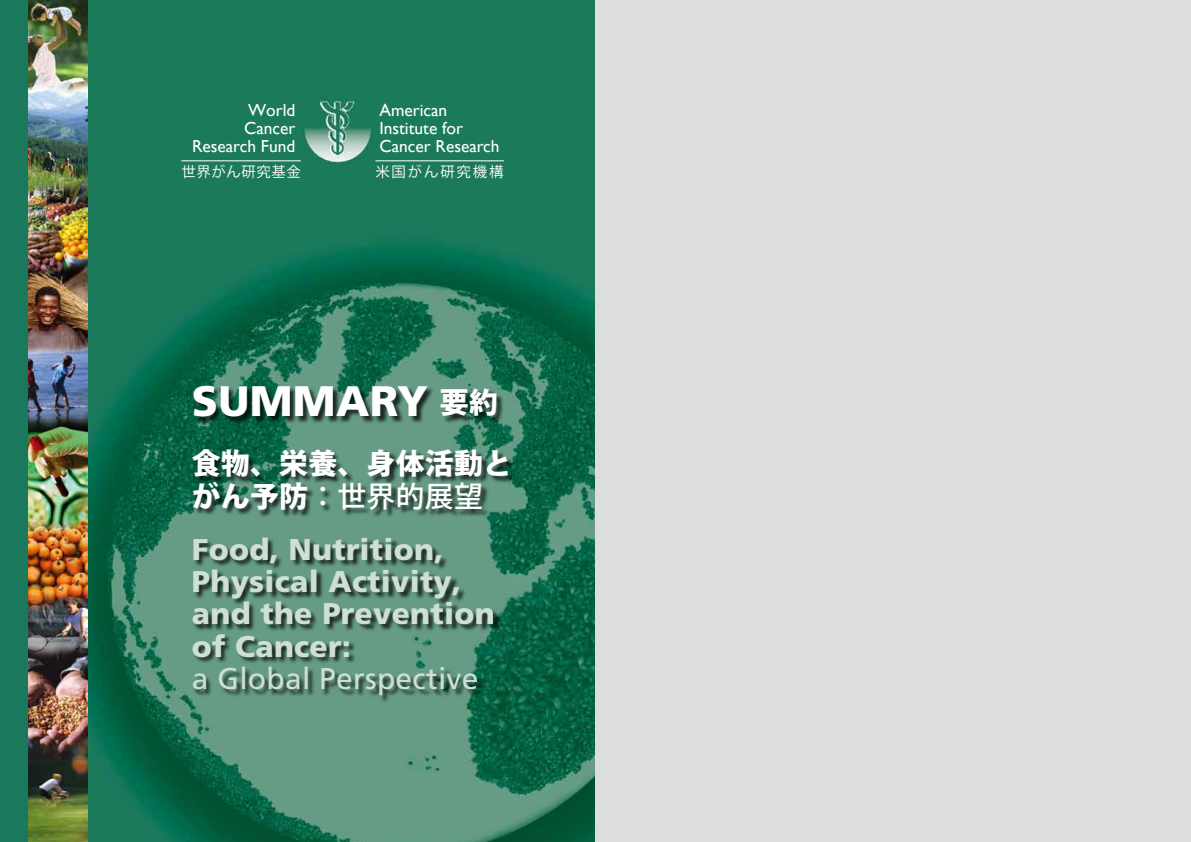
<style>
.page{position:relative;width:1191px;height:842px;background:#fff}
.page>*{position:absolute;margin:0;border:0;box-sizing:border-box;transform-origin:0 0}
.t1{font:900 42.6px "Frutiger LT Std";letter-spacing:.01em;color:#fff}
.t2{font:900 30px/32.2px "Frutiger LT Std";letter-spacing:.01em;color:#cfdfd6}
.t3{font:30px "Frutiger LT Std";letter-spacing:.01em;color:#cfdfd6}
.t4{font:800 28.9px/33.3px "Koz Go Pro";letter-spacing:.01em;color:#fff}
.t5{font:17.4px/18px "Gill Sans";color:#fff;text-align:right}
.t6{font:14.4px "Koz Go Pro";letter-spacing:.04em;color:#fff}
.t7{font:14.4px "Koz Go Pro";letter-spacing:.125em;color:#fff}
.s1{font-family:"Koz Go Pro";font-weight:800;font-size:28.9px}
.s2{font-weight:500}
</style>
<div class="page">
<img style="left:87px;top:1px;width:508px;height:841px">
<img style="left:28px;top:1px;width:59px;height:841px">
<img style="left:191px;top:379px;width:247px;height:57px">
<img style="left:439px;top:386px;width:69px;height:48px">
<img style="left:191px;top:534px;width:314px;height:172px">
<img style="left:191px;top:447px;width:331px;height:82px">
<hr style="left:375px;top:160px;width:129px;height:1px;background:#fff">
<hr style="left:181px;top:160px;width:120px;height:1px;background:#fff">
<div style="left:0;top:1px;width:28px;height:841px;background:#1a795d"></div>
<div style="left:595px;top:1px;width:595px;height:841px;background:#dcdddd"></div>
<p class="t5" style="left:192px;top:101px;width:105px">World<br>Cancer<br>Research Fund</p>
<p class="t5" style="left:379px;top:101px;width:122px;text-align:left">American<br>Institute for<br>Cancer Research</p>
<p class="t6" style="left:181px;top:163px;width:121px">世界がん研究基金</p>
<p class="t7" style="left:375px;top:163px;width:130px">米国がん研究機構</p>
<h1 class="t1" style="left:192px;top:375px;width:308px">SUMMARY <span class="s1">要約</span></h1>
<p class="t4" style="left:192px;top:449px;width:322px">食物、栄養、身体活動とがん予防<span class="s2">：世界的展望</span></p>
<p class="t2" style="left:192px;top:533px;width:304px">Food, Nutrition,<br>Physical Activity, and the Prevention of Cancer:</p>
<p class="t3" style="left:192px;top:661px;width:288px">a Global Perspective</p>
</div>
